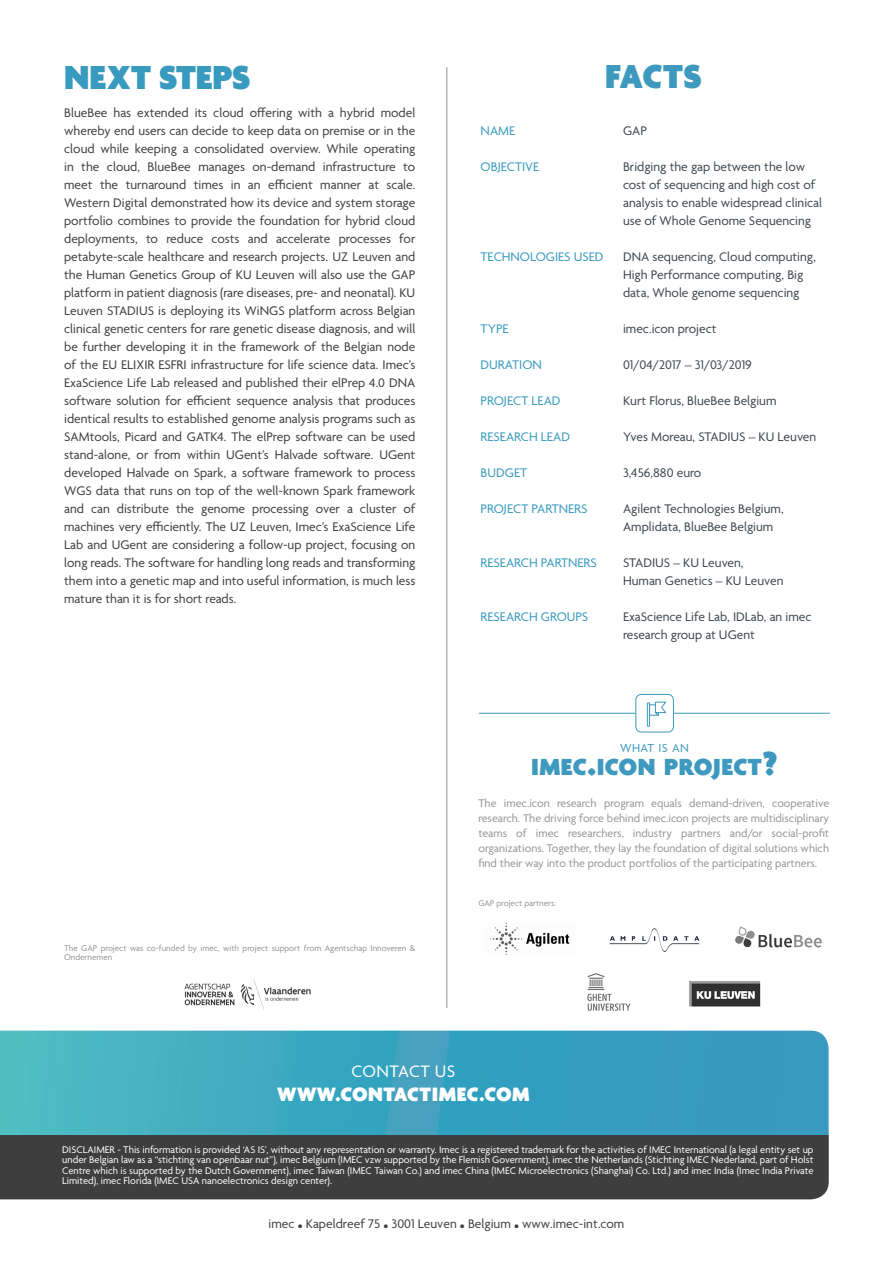
<style>
.page{position:relative;width:893px;height:1263px;background:#fff}
.page>*{position:absolute;margin:0;border:0;box-sizing:border-box;transform-origin:0 0}
.BIG_TITLES{font:900 36px "Agenda";color:#379abe}
.t1{font:900 36px "Agenda";letter-spacing:-.005em;color:#3d99be}
.t2{font:900 25.2px "Agenda";letter-spacing:.015em;color:#3d99be}
.t3{font:900 21px "Agenda";letter-spacing:.025em;color:#fff}
.t4{font:18px "Agenda";letter-spacing:.025em;color:#fff}
.Bodytext_no_hyphens{font:13.5px/18px "Agenda";color:#3e3e3f;text-align:justify}
.t5{font:13.5px/18px "Agenda";color:#3d474e}
.t6{font:13.5px "Agenda";color:#379abe}
.t7{font:12.6px "Agenda";letter-spacing:.015em;color:#3d99be}
.t8{font:12px/15px "Agenda";color:#939598;text-align:justify}
.t9{font:10.5px/10.5px "Agenda";color:#fff;text-align:justify}
.t10{font:9px/9px "Agenda";color:#939598}
.s1{font-size:36px}
</style>
<div class="page">
<div style="left:649px;top:704px;width:10px;height:12px;border:1px solid #3d99be"></div>
<svg style="left:653px;top:701px;width:14px;height:15px"></svg>
<div style="left:647px;top:702px;width:3px;height:25px;border:1px solid #3d99be"></div>
<hr style="left:479px;top:713px;width:156px;height:1px;background:#3d99be">
<hr style="left:674px;top:713px;width:156px;height:1px;background:#3d99be">
<div style="left:635px;top:694px;width:39px;height:38px;border:1px solid #3d99be;border-radius:5px"></div>
<hr style="left:446px;top:67px;width:1px;height:941px;background:#939598">
<div style="left:0;top:1135px;width:829px;height:64px;background:#3e3e3f"></div>
<img style="left:490px;top:922px;width:332px;height:33px">
<img style="left:587px;top:973px;width:174px;height:38px">
<svg style="left:0;top:1030px;width:829px;height:105px;background:#3da6c0"></svg>
<img style="left:184px;top:979px;width:127px;height:31px">
<p class="BIG_TITLES" style="left:64px;top:58px;width:188px">NEXT STEPS</p>
<p class="Bodytext_no_hyphens" style="left:64px;top:105px;width:353px">BlueBee has extended its cloud offering with a hybrid model whereby end users can decide to keep data on premise or in the cloud while keeping a consolidated overview. While operating in the cloud, BlueBee manages on-demand infrastructure to meet the turnaround times in an efficient manner at scale.<br>Western Digital demonstrated how its device and system storage portfolio combines to provide the foundation for hybrid cloud deployments, to reduce costs and accelerate processes for petabyte-scale healthcare and research projects. UZ Leuven and the Human Genetics Group of KU Leuven will also use the GAP platform in patient diagnosis (rare diseases, pre- and neonatal). KU Leuven STADIUS is deploying its WiNGS platform across Belgian clinical genetic centers for rare genetic disease diagnosis, and will be further developing it in the framework of the Belgian node of the EU ELIXIR ESFRI infrastructure for life science data. Imec’s ExaScience Life Lab released and published their elPrep 4.0 DNA software solution for efficient sequence analysis that produces identical results to established genome analysis programs such as SAMtools, Picard and GATK4. The elPrep software can be used stand-alone, or from within UGent’s Halvade software. UGent developed Halvade on Spark, a software framework to process WGS data that runs on top of the well-known Spark framework and can distribute the genome processing over a cluster of machines very efficiently. The UZ Leuven, Imec’s ExaScience Life Lab and UGent are considering a follow-up project, focusing on long reads. The software for handling long reads and transforming them into a genetic map and into useful information, is much less mature than it is for short reads.</p>
<p class="t10" style="left:64px;top:944px;width:353px">The GAP project was co-funded by imec, with project support from Agentschap Innoveren &amp;<br>Ondernemen</p>
<p class="t1" style="left:605px;top:58px;width:98px">FACTS</p>
<p class="t6" style="left:481px;top:123px;width:36px">NAME</p>
<p class="t6" style="left:481px;top:159px;width:60px">OBJECTIVE</p>
<p class="t6" style="left:481px;top:249px;width:124px">TECHNOLOGIES USED</p>
<p class="t6" style="left:481px;top:321px;width:29px">TYPE</p>
<p class="t6" style="left:481px;top:357px;width:63px">DURATION</p>
<p class="t6" style="left:481px;top:393px;width:81px">PROJECT LEAD</p>
<p class="t6" style="left:481px;top:429px;width:91px">RESEARCH LEAD</p>
<p class="t6" style="left:481px;top:465px;width:48px">BUDGET</p>
<p class="t6" style="left:481px;top:501px;width:108px">PROJECT PARTNERS</p>
<p class="t6" style="left:481px;top:555px;width:118px">RESEARCH PARTNERS</p>
<p class="t6" style="left:481px;top:609px;width:109px">RESEARCH GROUPS</p>
<p class="t5" style="left:623px;top:123px;width:25px">GAP</p>
<p class="t5" style="left:623px;top:159px;width:201px">Bridging the gap between the low cost of sequencing and high cost of analysis to enable widespread clinical use of Whole Genome Sequencing</p>
<p class="t5" style="left:623px;top:249px;width:194px">DNA sequencing, Cloud computing,<br>High Performance computing, Big data, Whole genome sequencing</p>
<p class="t5" style="left:623px;top:321px;width:95px">imec.icon project</p>
<p class="t5" style="left:623px;top:357px;width:130px">01/04/2017 – 31/03/2019</p>
<p class="t5" style="left:623px;top:393px;width:155px">Kurt Florus, BlueBee Belgium</p>
<p class="t5" style="left:623px;top:429px;width:195px">Yves Moreau, STADIUS – KU Leuven</p>
<p class="t5" style="left:623px;top:465px;width:80px">3,456,880 euro</p>
<p class="t5" style="left:623px;top:501px;width:162px">Agilent Technologies Belgium,<br>Amplidata, BlueBee Belgium</p>
<p class="t5" style="left:623px;top:555px;width:122px">STADIUS – KU Leuven,</p>
<p class="t5" style="left:623px;top:573px;width:162px">Human Genetics – KU Leuven</p>
<p class="t5" style="left:623px;top:609px;width:190px">ExaScience Life Lab, IDLab, an imec research group at UGent</p>
<p class="t7" style="left:620px;top:741px;width:70px">WHAT IS AN</p>
<p class="t2" style="left:531px;top:754px;width:248px">IMEC<span class="s1">.</span>ICON PROJECT<span class="s1">?</span></p>
<p class="t8" style="left:478px;top:797px;width:352px">The imec.icon research program equals demand-driven, cooperative research. The driving force behind imec.icon projects are multidisciplinary teams of imec researchers, industry partners and/or social-profit organizations. Together, they lay the foundation of digital solutions which find their way into the product portfolios of the participating partners.</p>
<p class="t10" style="left:478px;top:899px;width:79px">GAP project partners:</p>
<p class="t4" style="left:352px;top:1061px;width:105px">CONTACT US</p>
<p class="t3" style="left:277px;top:1083px;width:254px">WWW.CONTACTIMEC.COM</p>
<p class="t9" style="left:62px;top:1145px;width:753px">DISCLAIMER - This information is provided ‘AS IS’, without any representation or warranty. Imec is a registered trademark for the activities of IMEC International (a legal entity set up under Belgian law as a “stichting van openbaar nut”), imec Belgium (IMEC vzw supported by the Flemish Government), imec the Netherlands (Stichting IMEC Nederland, part of Holst Centre which is supported by the Dutch Government), imec Taiwan (IMEC Taiwan Co.) and imec China (IMEC Microelectronics (Shanghai) Co. Ltd.) and imec India (Imec India Private Limited), imec Florida (IMEC USA nanoelectronics design center).</p>
<p class="Bodytext_no_hyphens" style="left:269px;top:1216px;width:357px">imec • Kapeldreef 75 • 3001 Leuven • Belgium • www.imec-int.com</p>
</div>
